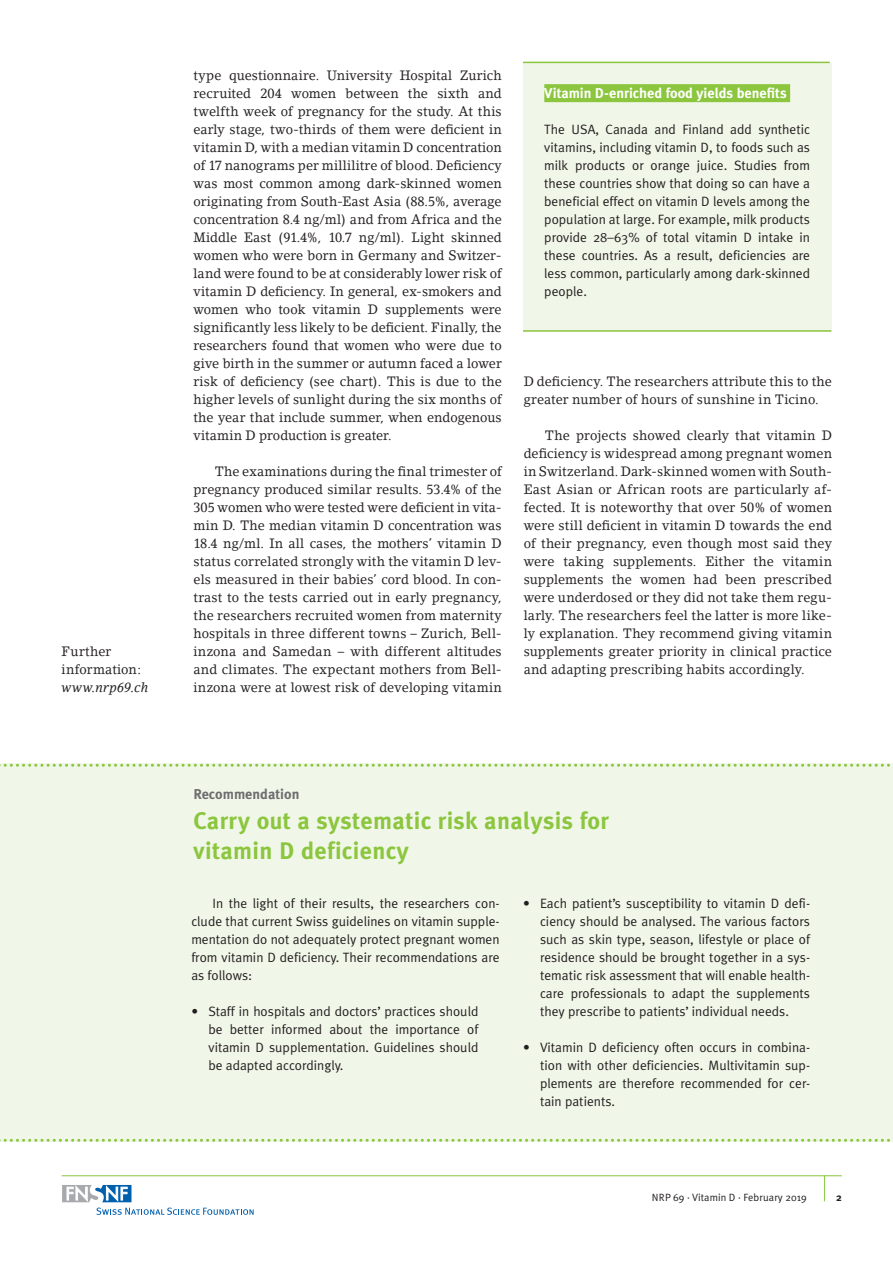
<style>
.page{position:relative;width:893px;height:1263px;background:#fff}
.page>*{position:absolute;margin:0;border:0;box-sizing:border-box;transform-origin:0 0}
.t1{font:700 24px/30px "Meta Plus";letter-spacing:.015em;color:#8bc63e}
.t2{font:700 14.25px "Meta Plus";color:#fff}
.t3{font:700 14.25px "Meta Plus";color:#6c6d70}
.t4{font:13.5px/18px "Lino Letter";letter-spacing:.01em;color:#231f20;text-align:justify;scale:.95 1}
.t5{font:13.5px/18px "Meta Plus Normal";color:#231f20;text-align:justify}
.t6{font:italic 13.5px "Lino Letter";letter-spacing:.015em;color:#231f20;scale:.95 1}
.t7{font:10.5px "Meta Plus Normal";letter-spacing:.01em;color:#231f20}
.t8{font:700 10.5px "Meta Plus";color:#231f20}
</style>
<div class="page">
<hr style="left:62px;top:1175px;width:780px;height:1px;background:#8bc63e">
<svg style="left:824px;top:1175px;width:1px;height:26px"></svg>
<svg style="left:62px;top:1185px;width:192px;height:30px"></svg>
<div style="left:0;top:764px;width:893px;height:378px;background:#f1f7e8"></div>
<svg style="left:0;top:764px;width:890px;height:3px"></svg>
<svg style="left:0;top:1139px;width:890px;height:3px"></svg>
<div style="left:523px;top:63px;width:308px;height:269px;background:#f1f7e8"></div>
<div style="left:544px;top:84px;width:246px;height:18px;background:#8bc63e"></div>
<hr style="left:523px;top:62px;width:307px;height:1px;background:#8bc63e">
<hr style="left:523px;top:330px;width:308px;height:2px;background:#8bc63e">
<p class="t4" style="left:62px;top:642px;width:85px">Further information:</p>
<p class="t6" style="left:62px;top:679px;width:93px">www.nrp69.ch</p>
<p class="t4" style="left:193px;top:66px;width:326px">type questionnaire. University Hospital Zurich recruited 204 women between the sixth and twelfth week of pregnancy for the study. At this early stage, two-thirds of them were deficient in vitamin D, with a median vitamin D concentration of 17 nanograms per millilitre of blood. Deficiency was most common among dark-skinned women originating from South-East Asia (88.5%, average concentration 8.4 ng/ml) and from Africa and the Middle East (91.4%, 10.7 ng/ml). Light skinned women who were born in Germany and Switzer&shy;land were found to be at considerably lower risk of vitamin D deficiency. In general, ex-smokers and women who took vitamin D supplements were significantly less likely to be deficient. Finally, the researchers found that women who were due to give birth in the summer or autumn faced a lower risk of deficiency (see chart). This is due to the higher levels of sunlight during the six months of the year that include summer, when endogenous vitamin D production is greater.</p>
<p class="t4" style="left:193px;top:462px;width:326px;text-indent:21px">The examinations during the final trimester of pregnancy produced similar results. 53.4% of the 305 women who were tested were deficient in vita&shy;min D. The median vitamin D concentration was 18.4 ng/ml. In all cases, the mothers’ vitamin D status correlated strongly with the vitamin D lev&shy;els measured in their babies’ cord blood. In con&shy;trast to the tests carried out in early pregnancy, the researchers recruited women from maternity hospitals in three different towns – Zurich, Bell&shy;inzona and Samedan – with different altitudes and climates. The expectant mothers from Bell&shy;inzona were at lowest risk of developing vitamin</p>
<p class="t2" style="left:544px;top:84px;width:244px">Vitamin D-enriched food yields benefits</p>
<p class="t5" style="left:544px;top:120px;width:267px">The USA, Canada and Finland add synthetic vitamins, including vitamin D, to foods such as milk products or orange juice. Studies from these countries show that doing so can have a beneficial effect on vitamin D levels among the population at large. For example, milk products provide 28–63% of total vitamin D intake in these countries. As a result, deficiencies are less common, particularly among dark-skinned people.</p>
<p class="t4" style="left:524px;top:372px;width:326px">D deficiency. The researchers attribute this to the greater number of hours of sunshine in Ticino.</p>
<p class="t4" style="left:524px;top:426px;width:326px;text-indent:21px">The projects showed clearly that vitamin D deficiency is widespread among pregnant women in Switzerland. Dark-skinned women with South-East Asian or African roots are particularly af&shy;fected. It is noteworthy that over 50% of women were still deficient in vitamin D towards the end of their pregnancy, even though most said they were taking supplements. Either the vitamin supplements the women had been prescribed were underdosed or they did not take them regu&shy;larly. The researchers feel the latter is more like&shy;ly explanation. They recommend giving vitamin supplements greater priority in clinical practice and adapting prescribing habits accordingly.</p>
<p class="t3" style="left:193px;top:786px;width:107px">Recommendation</p>
<h1 class="t1" style="left:193px;top:805px;width:417px">Carry out a systematic risk analysis for vitamin D deficiency</h1>
<p class="t5" style="left:191px;top:894px;width:310px;text-indent:21px">In the light of their results, the researchers con&shy;clude that current Swiss guidelines on vitamin supple&shy;mentation do not adequately protect pregnant women from vitamin D deficiency. Their recommendations are as follows:</p>
<p class="t5" style="left:208px;top:1002px;width:272px;text-indent:-17px">• Staff in hospitals and doctors’ practices should be better informed about the importance of vitamin D supplementation. Guidelines should be adapted accordingly.</p>
<p class="t5" style="left:540px;top:894px;width:272px;text-indent:-17px">• Each patient’s susceptibility to vitamin D defi&shy;ciency should be analysed. The various factors such as skin type, season, lifestyle or place of residence should be brought together in a sys&shy;tematic risk assessment that will enable health&shy;care professionals to adapt the supplements they prescribe to patients’ individual needs.</p>
<p class="t5" style="left:540px;top:1038px;width:272px;text-indent:-17px">• Vitamin D deficiency often occurs in combina&shy;tion with other deficiencies. Multivitamin sup&shy;plements are therefore recommended for cer&shy;tain patients.</p>
<p class="t7" style="left:652px;top:1191px;width:156px">NRP 69 · Vitamin D · February 2019</p>
<p class="t8" style="left:836px;top:1191px;width:7px">2</p>
</div>
